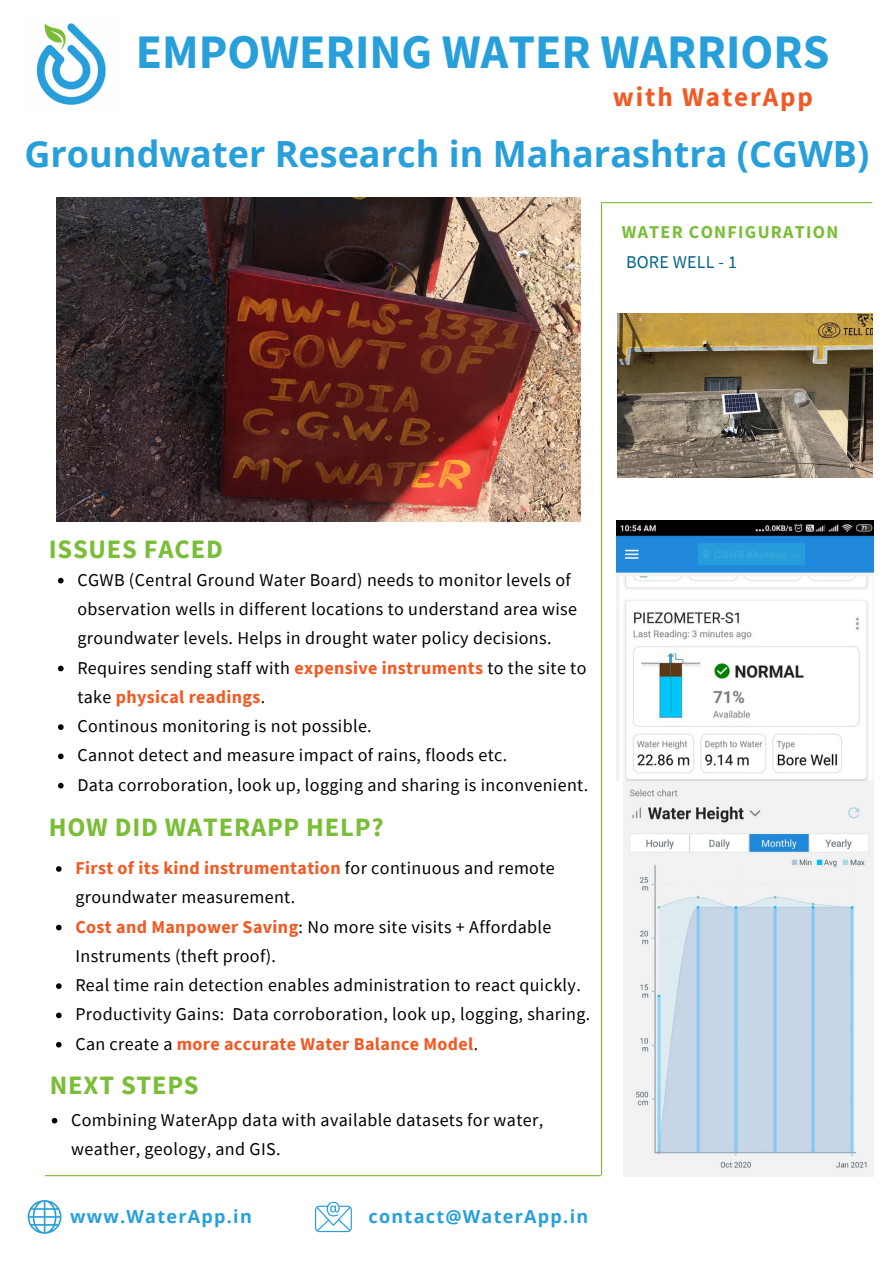
<style>
.page{position:relative;width:894px;height:1264px;background:#fff}
.page>*{position:absolute;margin:0;border:0;box-sizing:border-box;transform-origin:0 0}
.t1{font:700 48px "Source Sans Pro";color:#279fda}
.t2{font:700 36px "Open Sans";color:#279fda}
.t3{font:700 27px "Source Sans Pro";letter-spacing:.07em;color:#f15a24}
.t4{font:700 26.55px "Source Sans Pro";letter-spacing:.03em;color:#7abd37}
.t5{font:18px/29.2px "Source Sans Pro";letter-spacing:.02em;color:#000}
.t6{font:700 18px "Source Sans Pro";letter-spacing:.02em;color:#f15a24}
.t7{font:700 18px "Open Sans";letter-spacing:.07em;color:#279fda}
.t8{font:700 18px "Source Sans Pro";letter-spacing:.07em;color:#7abd37}
.t9{font:18px "Source Sans Pro";letter-spacing:.01em;color:#03658c}
.s1{font-weight:700;color:#f15a24}
.s2{font-weight:400;color:#000}
</style>
<div class="page">
<img style="left:57px;top:198px;width:523px;height:323px">
<img style="left:36px;top:23px;width:70px;height:82px">
<hr style="left:601px;top:202px;width:1px;height:972px;background:#7abd37">
<hr style="left:602px;top:202px;width:269px;height:1px;background:#7abd37">
<hr style="left:45px;top:1175px;width:555px;height:1px;background:#7abd37">
<svg style="left:28px;top:1200px;width:33px;height:33px"></svg>
<svg style="left:315px;top:1201px;width:37px;height:31px"></svg>
<img style="left:617px;top:313px;width:254px;height:165px">
<img style="left:623px;top:780px;width:250px;height:395px">
<img style="left:616px;top:520px;width:257px;height:260px">
<div style="left:697px;top:543px;width:107px;height:21px;background:#279fda"></div>
<svg style="left:56px;top:866px;width:6px;height:5px"></svg>
<svg style="left:56px;top:924px;width:6px;height:6px"></svg>
<svg style="left:56px;top:983px;width:6px;height:5px"></svg>
<svg style="left:56px;top:1012px;width:6px;height:6px"></svg>
<svg style="left:56px;top:1041px;width:6px;height:6px"></svg>
<svg style="left:58px;top:578px;width:6px;height:5px"></svg>
<svg style="left:58px;top:665px;width:6px;height:6px"></svg>
<svg style="left:58px;top:724px;width:6px;height:6px"></svg>
<svg style="left:58px;top:753px;width:6px;height:6px"></svg>
<svg style="left:58px;top:782px;width:6px;height:6px"></svg>
<svg style="left:52px;top:1117px;width:5px;height:6px"></svg>
<p class="t1" style="left:136px;top:21px;width:695px">EMPOWERING WATER WARRIORS</p>
<p class="t3" style="left:612px;top:80px;width:202px">with WaterApp</p>
<p class="t2" style="left:24px;top:129px;width:846px">Groundwater Research in Maharashtra (CGWB)</p>
<p class="t8" style="left:621px;top:220px;width:218px">WATER CONFIGURATION</p>
<p class="t9" style="left:626px;top:250px;width:112px">BORE WELL - 1</p>
<p class="t4" style="left:49px;top:532px;width:176px">ISSUES FACED</p>
<p class="t5" style="left:77px;top:564px;width:501px">CGWB (Central Ground Water Board) needs to monitor levels of observation wells in different locations to understand area wise groundwater levels. Helps in drought water policy decisions.</p>
<p class="t5" style="left:77px;top:652px;width:510px">Requires sending staff with <span class="s1">expensive instruments</span> to the site to take <span class="s1">physical readings</span>.</p>
<p class="t5" style="left:77px;top:711px;width:296px">Continous monitoring is not possible.</p>
<p class="t5" style="left:77px;top:740px;width:431px">Cannot detect and measure impact of rains, floods etc.</p>
<p class="t5" style="left:77px;top:769px;width:512px">Data corroboration, look up, logging and sharing is inconvenient.</p>
<p class="t4" style="left:49px;top:809px;width:336px">HOW DID WATERAPP HELP?</p>
<p class="t5" style="left:75px;top:853px;width:481px"><span class="s1">First of its kind instrumentation</span> for continuous and remote groundwater measurement.</p>
<p class="t5" style="left:75px;top:911px;width:477px"><span class="s1">Cost and Manpower Saving</span>: No more site visits + Affordable<br>Instruments (theft proof).</p>
<p class="t5" style="left:75px;top:970px;width:507px">Real time rain detection enables administration to react quickly.</p>
<p class="t5" style="left:75px;top:999px;width:516px">Productivity Gains: Data corroboration, look up, logging, sharing.</p>
<p class="t6" style="left:75px;top:1032px;width:404px"><span class="s2">Can create a</span> more accurate Water Balance Model<span class="s2">.</span></p>
<p class="t4" style="left:50px;top:1068px;width:150px">NEXT STEPS</p>
<p class="t5" style="left:71px;top:1104px;width:473px">Combining WaterApp data with available datasets for water, weather, geology, and GIS.</p>
<p class="t7" style="left:70px;top:1203px;width:183px">www.WaterApp.in</p>
<p class="t7" style="left:368px;top:1203px;width:221px">contact@WaterApp.in</p>
</div>
